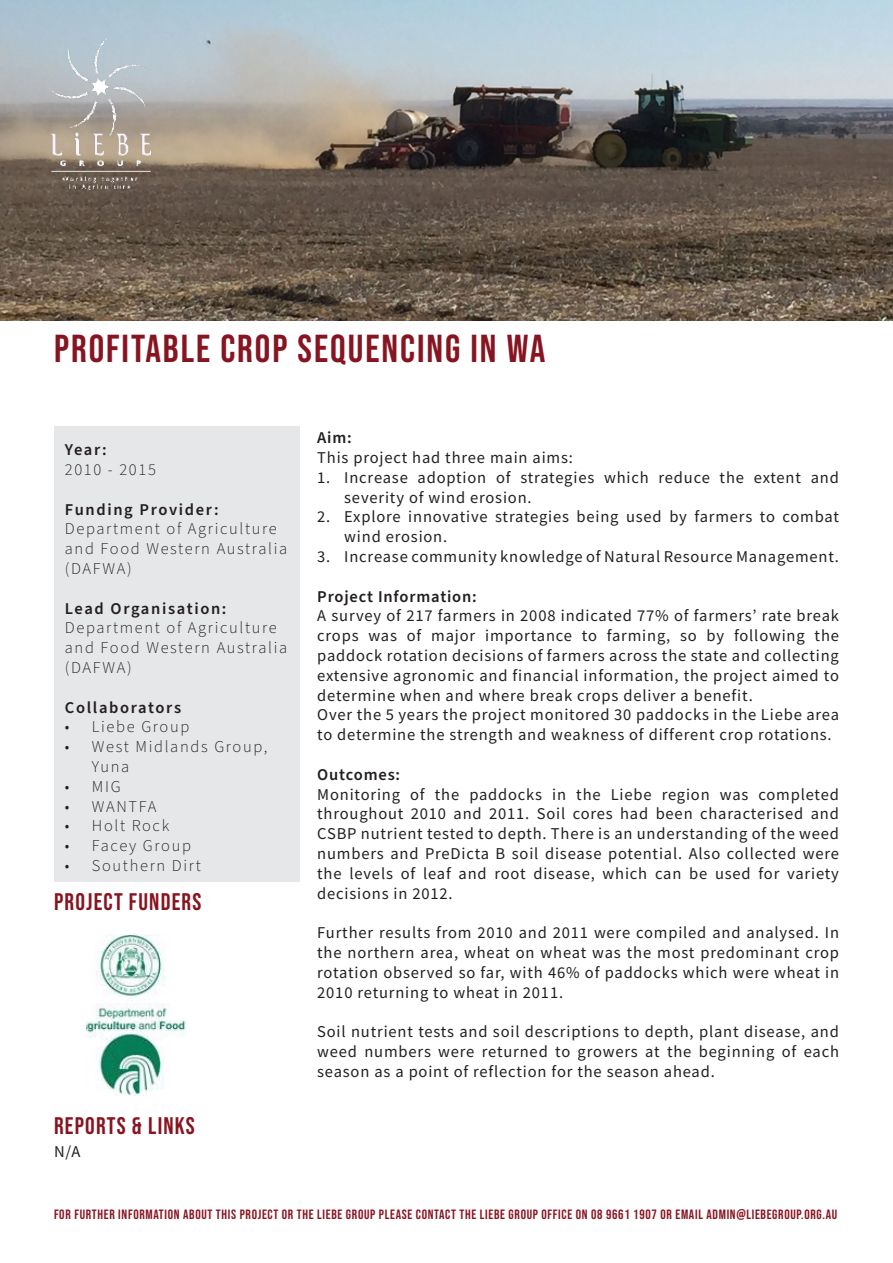
<style>
.page{position:relative;width:893px;height:1263px;background:#fff}
.page>*{position:absolute;margin:0;border:0;box-sizing:border-box;transform-origin:0 0}
.t1{font:39px "Bebas Neue";letter-spacing:.05em;color:#871521}
.t2{font:24px "Bebas Neue";letter-spacing:.05em;color:#871521}
.Liebe_-_Body{font:16.5px/19.8px "Source Sans Pro";letter-spacing:.05em;color:#231f20;text-align:justify}
.Summary_Details_Sect{font:300 16.5px/19.8px "Source Sans Pro";letter-spacing:.1em;color:#231f20}
.Summary_Details_Sect-2{font:600 16.5px "Source Sans Pro";letter-spacing:.1em;color:#231f20}
.Liebe_-_Body-2{font:600 16.5px "Source Sans Pro";letter-spacing:.05em;color:#231f20}
.t3{font:13.5px "Bebas Neue";letter-spacing:.05em;color:#871521}
</style>
<div class="page">
<div style="left:54px;top:426px;width:246px;height:456px;background:#e6e7e9"></div>
<img style="left:0;top:0;width:893px;height:321px">
<img style="left:50px;top:37px;width:100px;height:153px">
<img style="left:86px;top:935px;width:99px;height:160px">
<p class="t1" style="left:54px;top:327px;width:493px">PROFITABLE CROP SEQUENCING IN WA</p>
<p class="Summary_Details_Sect-2" style="left:65px;top:439px;width:43px">Year:</p>
<p class="Summary_Details_Sect" style="left:65px;top:460px;width:92px">2010 - 2015</p>
<p class="Summary_Details_Sect-2" style="left:65px;top:498px;width:155px">Funding Provider:</p>
<p class="Summary_Details_Sect" style="left:65px;top:519px;width:224px">Department of Agriculture and Food Western Australia (DAFWA)</p>
<p class="Summary_Details_Sect-2" style="left:65px;top:597px;width:163px">Lead Organisation:</p>
<p class="Summary_Details_Sect" style="left:65px;top:618px;width:224px">Department of Agriculture and Food Western Australia (DAFWA)</p>
<p class="Summary_Details_Sect-2" style="left:65px;top:696px;width:118px">Collaborators</p>
<p class="Summary_Details_Sect" style="left:65px;top:717px;width:126px">• Liebe Group</p>
<p class="Summary_Details_Sect" style="left:92px;top:737px;width:177px;text-indent:-27px">• West Midlands Group,<br>Yuna</p>
<p class="Summary_Details_Sect" style="left:65px;top:777px;width:57px">• MIG</p>
<p class="Summary_Details_Sect" style="left:65px;top:797px;width:93px">• WANTFA</p>
<p class="Summary_Details_Sect" style="left:65px;top:816px;width:106px">• Holt Rock</p>
<p class="Summary_Details_Sect" style="left:65px;top:836px;width:128px">• Facey Group</p>
<p class="Summary_Details_Sect" style="left:65px;top:856px;width:137px">• Southern Dirt</p>
<p class="t2" style="left:54px;top:888px;width:149px">PROJECT FUNDERS</p>
<p class="t2" style="left:54px;top:1112px;width:142px">REPORTS &amp; LINKS</p>
<p class="Liebe_-_Body" style="left:54px;top:1141px;width:28px">N/A</p>
<p class="Liebe_-_Body-2" style="left:317px;top:427px;width:36px">Aim:</p>
<p class="Liebe_-_Body" style="left:317px;top:447px;width:257px">This project had three main aims:</p>
<p class="Liebe_-_Body" style="left:344px;top:467px;width:496px;text-indent:-27px">1. Increase adoption of strategies which reduce the extent and severity of wind erosion.</p>
<p class="Liebe_-_Body" style="left:344px;top:507px;width:496px;text-indent:-27px">2. Explore innovative strategies being used by farmers to combat wind erosion.</p>
<p class="Liebe_-_Body" style="left:317px;top:546px;width:523px">3. Increase community knowledge of Natural Resource Management.</p>
<p class="Liebe_-_Body-2" style="left:317px;top:585px;width:161px">Project Information:</p>
<p class="Liebe_-_Body" style="left:317px;top:606px;width:523px">A survey of 217 farmers in 2008 indicated 77% of farmers’ rate break crops was of major importance to farming, so by following the paddock rotation decisions of farmers across the state and collecting extensive agronomic and financial information, the project aimed to determine when and where break crops deliver a benefit.</p>
<p class="Liebe_-_Body" style="left:317px;top:705px;width:523px">Over the 5 years the project monitored 30 paddocks in the Liebe area to determine the strength and weakness of different crop rotations.</p>
<p class="Liebe_-_Body-2" style="left:317px;top:763px;width:84px">Outcomes:</p>
<p class="Liebe_-_Body" style="left:317px;top:784px;width:523px">Monitoring of the paddocks in the Liebe region was completed throughout 2010 and 2011. Soil cores had been characterised and CSBP nutrient tested to depth. There is an understanding of the weed numbers and PreDicta B soil disease potential. Also collected were the levels of leaf and root disease, which can be used for variety decisions in 2012.</p>
<p class="Liebe_-_Body" style="left:317px;top:923px;width:523px">Further results from 2010 and 2011 were compiled and analysed. In the northern area, wheat on wheat was the most predominant crop rotation observed so far, with 46% of paddocks which were wheat in 2010 returning to wheat in 2011.</p>
<p class="Liebe_-_Body" style="left:317px;top:1022px;width:523px">Soil nutrient tests and soil descriptions to depth, plant disease, and weed numbers were returned to growers at the beginning of each season as a point of reflection for the season ahead.</p>
<p class="t3" style="left:54px;top:1207px;width:785px">FOR FURTHER INFORMATION ABOUT THIS PROJECT OR THE LIEBE GROUP PLEASE CONTACT THE LIEBE GROUP OFFICE ON 08 9661 1907 OR EMAIL ADMIN@LIEBEGROUP.ORG.AU</p>
</div>
